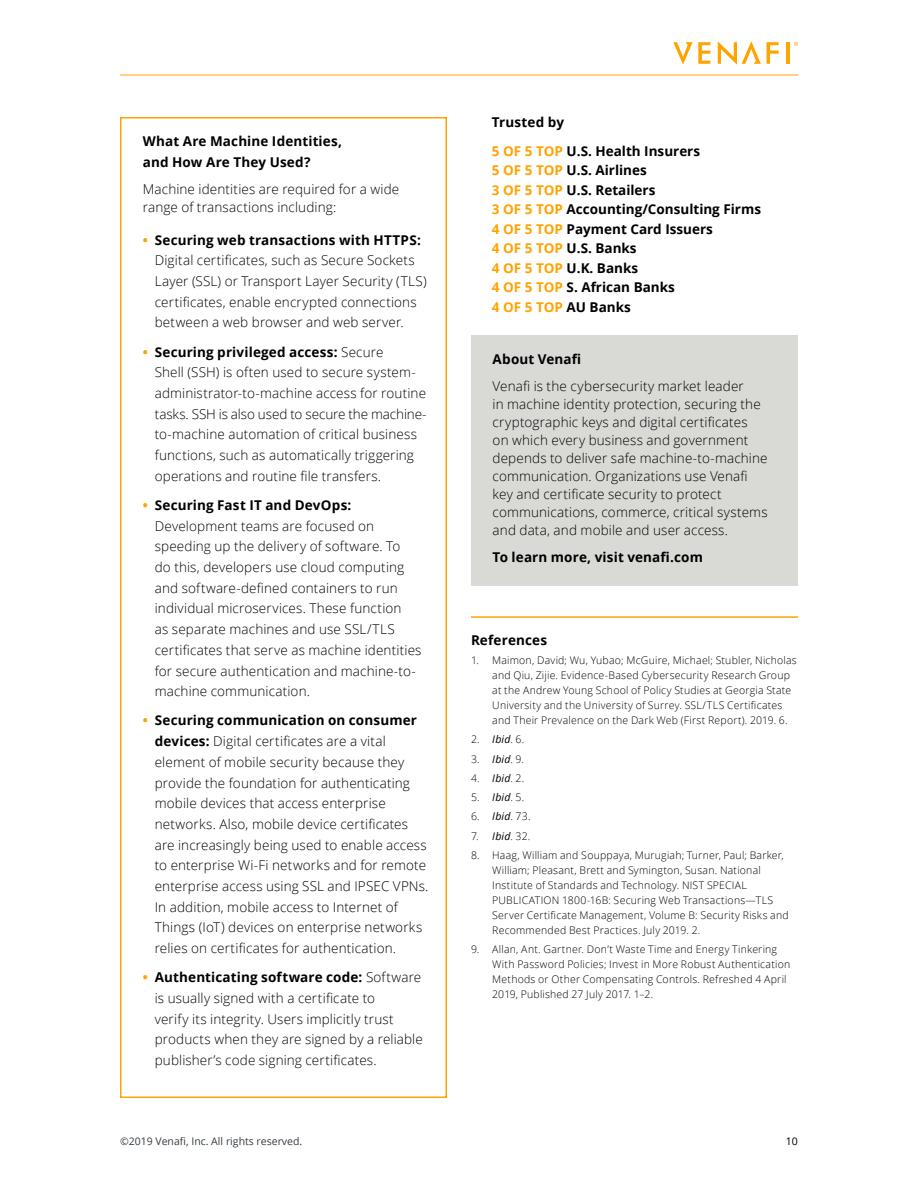
<style>
.page{position:relative;width:918px;height:1188px;background:#fff}
.page>*{position:absolute;margin:0;border:0;box-sizing:border-box;transform-origin:0 0}
.Venafi_-_Body{font:300 13.5px/20.7px "Open Sans";letter-spacing:.01em;color:#000}
.Venafi_-_Subheads{font:700 13.5px/21px "Open Sans";color:#000}
.t1{font:700 13.5px "Open Sans";color:#ffa300}
.Venafi_-_Reference_H{font:700 13.5px "Open Sans";letter-spacing:.015em;color:#000}
.t2{font:300 10.5px/15px "Open Sans";letter-spacing:.02em;color:#000}
.t3{font:10.5px "Open Sans";color:#363d44}
.t4{font:10.5px "Open Sans";color:#000}
.s1{font-weight:700;color:#ffa300}
.s2{font-weight:700}
.s3{color:#ffa300}
.s4{color:#000}
.s5{font-weight:400;font-style:italic}
</style>
<div class="page">
<svg style="left:718px;top:41px;width:43px;height:24px"></svg>
<svg style="left:673px;top:42px;width:37px;height:23px"></svg>
<svg style="left:767px;top:42px;width:12px;height:22px"></svg>
<hr style="left:786px;top:42px;width:4px;height:22px;background:#ffa300">
<svg style="left:794px;top:42px;width:4px;height:4px"></svg>
<hr style="left:120px;top:75px;width:678px;height:1px;background:#ffa300">
<div style="left:472px;top:336px;width:326px;height:250px;background:#d9d9d6"></div>
<hr style="left:471px;top:616px;width:327px;height:2px;background:#ffa300">
<div style="left:120px;top:117px;width:327px;height:981px;border:2px solid #ffa300"></div>
<p class="Venafi_-_Subheads" style="left:143px;top:130px;width:201px">What Are Machine Identities, and How Are They Used?</p>
<p class="Venafi_-_Body" style="left:143px;top:180px;width:258px;line-height:18px">Machine identities are required for a wide range of transactions including:</p>
<p class="Venafi_-_Body" style="left:155px;top:229px;width:274px;text-indent:-12px"><span class="s1">•</span> <span class="s2">Securing web transactions with HTTPS:<br></span>Digital certificates, such as Secure Sockets Layer (SSL) or Transport Layer Security (TLS) certificates, enable encrypted connections between a web browser and web server.</p>
<p class="Venafi_-_Body" style="left:155px;top:341px;width:273px;text-indent:-12px"><span class="s1">•</span> <span class="s2">Securing privileged access:</span> Secure<br>Shell (SSH) is often used to secure system&shy;administrator-to-machine access for routine tasks. SSH is also used to secure the machine&shy;to-machine automation of critical business functions, such as automatically triggering operations and routine file transfers.</p>
<p class="Venafi_-_Body" style="left:155px;top:494px;width:268px;text-indent:-12px"><span class="s1">•</span> <span class="s2">Securing Fast IT and DevOps:<br></span>Development teams are focused on speeding up the delivery of software. To<br>do this, developers use cloud computing and software-defined containers to run individual microservices. These function<br>as separate machines and use SSL/TLS certificates that serve as machine identities for secure authentication and machine-to&shy;machine communication.</p>
<p class="Venafi_-_Body" style="left:155px;top:710px;width:275px;text-indent:-12px"><span class="s1">•</span> <span class="s2">Securing communication on consumer devices:</span> Digital certificates are a vital element of mobile security because they provide the foundation for authenticating mobile devices that access enterprise networks. Also, mobile device certificates are increasingly being used to enable access to enterprise Wi-Fi networks and for remote enterprise access using SSL and IPSEC VPNs.<br>In addition, mobile access to Internet of Things (IoT) devices on enterprise networks relies on certificates for authentication.</p>
<p class="Venafi_-_Body" style="left:155px;top:967px;width:270px;text-indent:-12px"><span class="s1">•</span> <span class="s2">Authenticating software code:</span> Software is usually signed with a certificate to<br>verify its integrity. Users implicitly trust products when they are signed by a reliable publisher’s code signing certificates.</p>
<p class="Venafi_-_Subheads" style="left:492px;top:112px;width:74px">Trusted by</p>
<p class="Venafi_-_Subheads" style="left:492px;top:140px;width:210px"><span class="s3">5 OF 5 TOP</span> U.S. Health Insurers</p>
<p class="Venafi_-_Subheads" style="left:492px;top:160px;width:156px"><span class="s3">5 OF 5 TOP</span> U.S. Airlines</p>
<p class="Venafi_-_Subheads" style="left:492px;top:179px;width:165px"><span class="s3">3 OF 5 TOP</span> U.S. Retailers</p>
<p class="Venafi_-_Subheads" style="left:492px;top:199px;width:271px"><span class="s3">3 OF 5 TOP</span> Accounting/Consulting Firms</p>
<p class="Venafi_-_Subheads" style="left:492px;top:218px;width:222px"><span class="s3">4 OF 5 TOP</span> Payment Card Issuers</p>
<p class="Venafi_-_Subheads" style="left:492px;top:238px;width:146px"><span class="s3">4 OF 5 TOP</span> U.S. Banks</p>
<p class="Venafi_-_Subheads" style="left:492px;top:257px;width:148px"><span class="s3">4 OF 5 TOP</span> U.K. Banks</p>
<p class="Venafi_-_Subheads" style="left:492px;top:277px;width:184px"><span class="s3">4 OF 5 TOP</span> S. African Banks</p>
<p class="t1" style="left:492px;top:297px;width:140px">4 OF 5 TOP <span class="s4">AU Banks</span></p>
<p class="Venafi_-_Subheads" style="left:493px;top:348px;width:90px">About Venafi</p>
<p class="Venafi_-_Body" style="left:493px;top:377px;width:277px;line-height:18px">Venafi is the cybersecurity market leader<br>in machine identity protection, securing the cryptographic keys and digital certificates<br>on which every business and government depends to deliver safe machine-to-machine communication. Organizations use Venafi key and certificate security to protect communications, commerce, critical systems and data, and mobile and user access.</p>
<p class="Venafi_-_Subheads" style="left:493px;top:546px;width:212px">To learn more, visit venafi.com</p>
<p class="Venafi_-_Reference_H" style="left:471px;top:630px;width:78px">References</p>
<p class="t2" style="left:492px;top:652px;width:306px;text-indent:-21px">1. Maimon, David; Wu, Yubao; McGuire, Michael; Stubler, Nicholas and Qiu, Zijie. Evidence-Based Cybersecurity Research Group at the Andrew Young School of Policy Studies at Georgia State University and the University of Surrey. SSL/TLS Certificates and Their Prevalence on the Dark Web (First Report). 2019. 6.</p>
<p class="t2" style="left:471px;top:732px;width:55px">2. <span class="s5">Ibid</span>. 6.</p>
<p class="t2" style="left:471px;top:751px;width:55px">3. <span class="s5">Ibid</span>. 9.</p>
<p class="t2" style="left:471px;top:770px;width:55px">4. <span class="s5">Ibid</span>. 2.</p>
<p class="t2" style="left:471px;top:789px;width:55px">5. <span class="s5">Ibid</span>. 5.</p>
<p class="t2" style="left:471px;top:809px;width:61px">6. <span class="s5">Ibid</span>. 73.</p>
<p class="t2" style="left:471px;top:828px;width:61px">7. <span class="s5">Ibid</span>. 32.</p>
<p class="t2" style="left:492px;top:847px;width:298px;text-indent:-21px">8. Haag, William and Souppaya, Murugiah; Turner, Paul; Barker, William; Pleasant, Brett and Symington, Susan. National Institute of Standards and Technology. NIST SPECIAL PUBLICATION 1800-16B: Securing Web Transactions—TLS Server Certificate Management, Volume B: Security Risks and Recommended Best Practices. July 2019. 2.</p>
<p class="t2" style="left:492px;top:942px;width:300px;text-indent:-21px">9. Allan, Ant. Gartner. Don’t Waste Time and Energy Tinkering With Password Policies; Invest in More Robust Authentication Methods or Other Compensating Controls. Refreshed 4 April 2019, Published 27 July 2017. 1–2.</p>
<p class="t3" style="left:120px;top:1134px;width:184px">©2019 Venafi, Inc. All rights reserved.</p>
<p class="t4" style="left:786px;top:1134px;width:14px">10</p>
</div>
